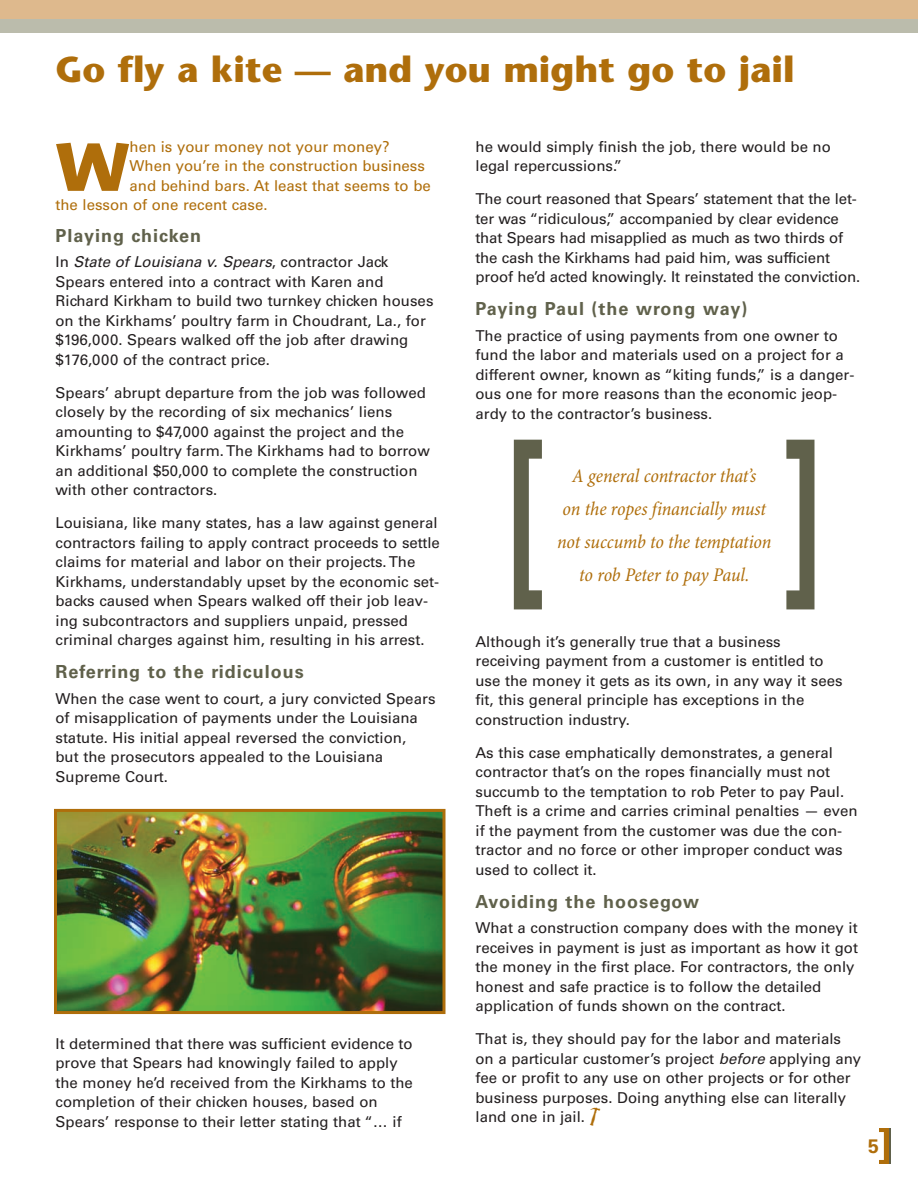
<style>
.page{position:relative;width:918px;height:1188px;background:#fff}
.page>*{position:absolute;margin:0;border:0;box-sizing:border-box;transform-origin:0 0}
.t1{font:700 67.8px "Stone Sans Std";color:#af6e0b}
.t2{font:700 36px "Stone Sans Std";color:#af6e0b}
.t3{font:italic condensed 19.5px/33px "Minion Pro";letter-spacing:-.005em;color:#af6e0b;text-align:center}
.t4{font:700 19.5px "Univers LT Std";color:#af6e0b}
.t5{font:700 18px "Univers LT Std";letter-spacing:.055em;color:#60614b}
.t6{font:15px/19.5px "Univers LT Std";color:#231f20}
.t7{font:15px "Univers LT Std";color:#af6e0b}
.s1{font-style:italic}
.s2{font-family:"Df Incidentals Plain";font-size:18px;color:#af6e0b}
</style>
<div class="page">
<svg style="left:879px;top:1128px;width:11px;height:36px"></svg>
<hr style="left:890px;top:1128px;width:1px;height:36px;background:#60614b">
<div style="left:0;top:0;width:918px;height:33px;background:#deb98d"></div>
<div style="left:0;top:20px;width:918px;height:13px;background:#bbbcac"></div>
<svg style="left:514px;top:440px;width:28px;height:169px"></svg>
<svg style="left:786px;top:440px;width:28px;height:169px"></svg>
<img style="left:58px;top:813px;width:384px;height:197px">
<div style="left:54px;top:809px;width:392px;height:205px;border:3px solid #af6e0b"></div>
<h2 class="t2" style="left:56px;top:55px;width:741px">Go fly a kite — and you might go to jail</h2>
<h1 class="t1" style="left:56px;top:141px;width:76px">W</h1>
<p class="t7" style="left:130px;top:141px;width:262px">hen is your money not your money?</p>
<p class="t7" style="left:130px;top:161px;width:297px">When you’re in the construction business</p>
<p class="t7" style="left:130px;top:180px;width:303px">and behind bars. At least that seems to be</p>
<p class="t7" style="left:56px;top:200px;width:214px">the lesson of one recent case.</p>
<p class="t5" style="left:56px;top:229px;width:147px">Playing chicken</p>
<p class="t6" style="left:56px;top:254px;width:379px">In <span class="s1">State of Louisiana v. Spears</span>, contractor Jack Spears entered into a contract with Karen and Richard Kirkham to build two turnkey chicken houses on the Kirkhams’ poultry farm in Choudrant, La., for $196,000. Spears walked off the job after drawing $176,000 of the contract price.</p>
<p class="t6" style="left:56px;top:384px;width:376px">Spears’ abrupt departure from the job was followed closely by the recording of six mechanics’ liens amounting to $47,000 against the project and the Kirkhams’ poultry farm. The Kirkhams had to borrow an additional $50,000 to complete the construction with other contractors.</p>
<p class="t6" style="left:56px;top:515px;width:386px">Louisiana, like many states, has a law against general contractors failing to apply contract proceeds to settle claims for material and labor on their projects. The Kirkhams, understandably upset by the economic set&shy;backs caused when Spears walked off their job leav&shy;ing subcontractors and suppliers unpaid, pressed criminal charges against him, resulting in his arrest.</p>
<p class="t5" style="left:56px;top:665px;width:250px">Referring to the ridiculous</p>
<p class="t6" style="left:56px;top:690px;width:382px">When the case went to court, a jury convicted Spears of misapplication of payments under the Louisiana statute. His initial appeal reversed the conviction,<br>but the prosecutors appealed to the Louisiana Supreme Court.</p>
<p class="t6" style="left:56px;top:1035px;width:359px">It determined that there was sufficient evidence to prove that Spears had knowingly failed to apply the money he’d received from the Kirkhams to the completion of their chicken houses, based on Spears’ response to their letter stating that “… if</p>
<p class="t6" style="left:476px;top:138px;width:357px">he would simply finish the job, there would be no legal repercussions.”</p>
<p class="t6" style="left:476px;top:191px;width:386px">The court reasoned that Spears’ statement that the let&shy;ter was “ridiculous,” accompanied by clear evidence that Spears had misapplied as much as two thirds of the cash the Kirkhams had paid him, was sufficient proof he’d acted knowingly. It reinstated the conviction.</p>
<p class="t5" style="left:476px;top:302px;width:273px">Paying Paul (the wrong way)</p>
<p class="t6" style="left:476px;top:327px;width:380px">The practice of using payments from one owner to fund the labor and materials used on a project for a different owner, known as “kiting funds,” is a danger&shy;ous one for more reasons than the economic jeop&shy;ardy to the contractor’s business.</p>
<h3 class="t3" style="left:557px;top:461px;width:216px">A general contractor that’s<br>on the ropes financially must not succumb to the temptation to rob Peter to pay Paul.</h3>
<p class="t6" style="left:476px;top:633px;width:369px">Although it’s generally true that a business receiving payment from a customer is entitled to use the money it gets as its own, in any way it sees fit, this general principle has exceptions in the construction industry.</p>
<p class="t6" style="left:476px;top:744px;width:384px">As this case emphatically demonstrates, a general contractor that’s on the ropes financially must not succumb to the temptation to rob Peter to pay Paul.<br>Theft is a crime and carries criminal penalties — even if the payment from the customer was due the con&shy;tractor and no force or other improper conduct was used to collect it.</p>
<p class="t5" style="left:476px;top:895px;width:225px">Avoiding the hoosegow</p>
<p class="t6" style="left:476px;top:920px;width:384px">What a construction company does with the money it receives in payment is just as important as how it got the money in the first place. For contractors, the only honest and safe practice is to follow the detailed application of funds shown on the contract.</p>
<p class="t6" style="left:476px;top:1031px;width:387px">That is, they should pay for the labor and materials on a particular customer’s project <span class="s1">before</span> applying any fee or profit to any use on other projects or for other business purposes. Doing anything else can literally land one in jail. <span class="s2">l</span></p>
<h3 class="t4" style="left:868px;top:1139px;width:12px">5</h3>
</div>
